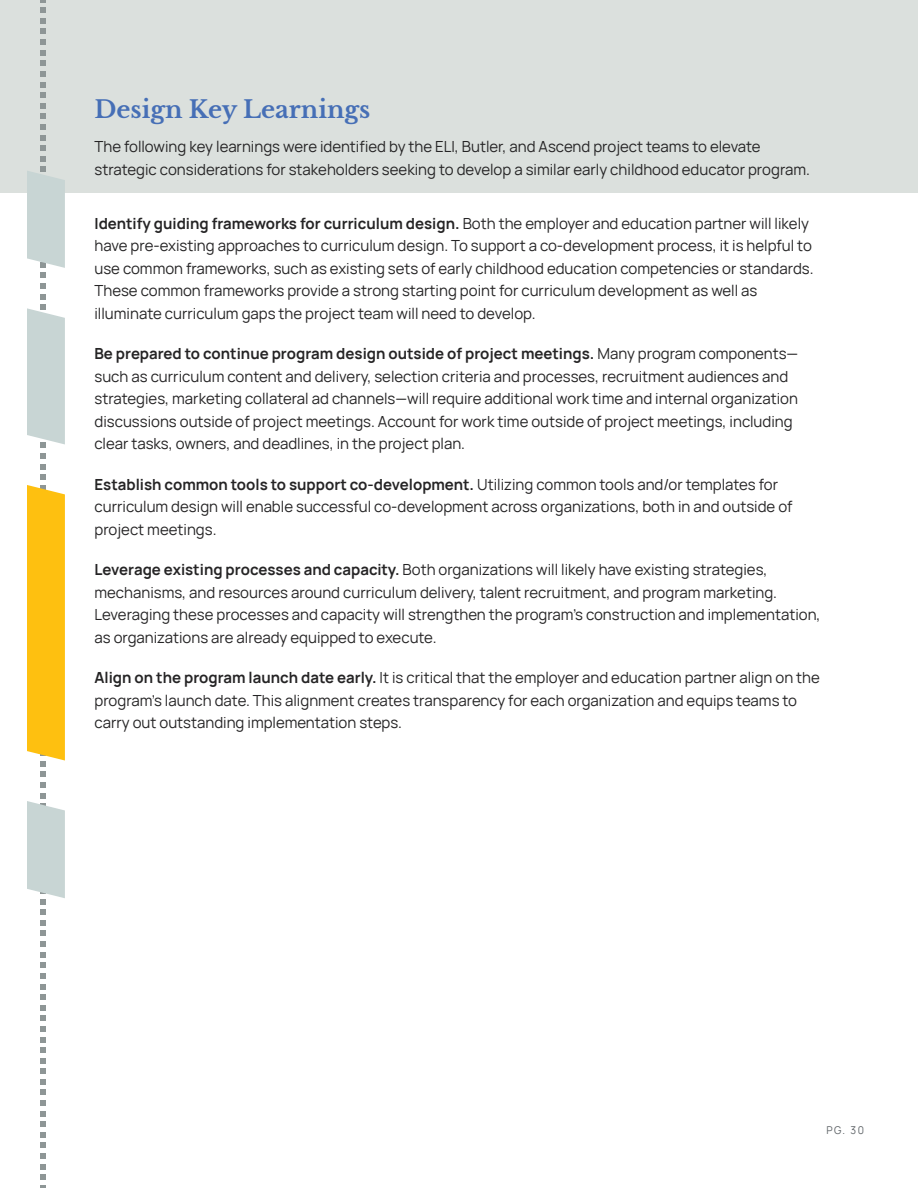
<style>
.page{position:relative;width:918px;height:1188px;background:#fff}
.page>*{position:absolute;margin:0;border:0;box-sizing:border-box;transform-origin:0 0}
.t1{font:700 24px "Libre Baskerville";color:#466fb6}
.t2{font:15px/22.5px "Manrope";color:#252425}
.t3{font:10.5px "Manrope";color:#5e6367}
.s1{font-weight:700}
</style>
<div class="page">
<div style="left:0;top:0;width:918px;height:192px;background:#dbe0dd"></div>
<svg style="left:41px;top:772px;width:5px;height:15px"></svg>
<svg style="left:41px;top:910px;width:5px;height:15px"></svg>
<svg style="left:41px;top:931px;width:5px;height:26px"></svg>
<svg style="left:41px;top:963px;width:5px;height:26px"></svg>
<svg style="left:41px;top:995px;width:5px;height:15px"></svg>
<svg style="left:41px;top:1016px;width:5px;height:26px"></svg>
<svg style="left:41px;top:1048px;width:5px;height:15px"></svg>
<svg style="left:41px;top:284px;width:5px;height:15px"></svg>
<svg style="left:41px;top:8px;width:5px;height:15px"></svg>
<svg style="left:41px;top:29px;width:5px;height:5px"></svg>
<svg style="left:41px;top:40px;width:5px;height:15px"></svg>
<svg style="left:41px;top:61px;width:5px;height:26px"></svg>
<svg style="left:41px;top:93px;width:5px;height:15px"></svg>
<svg style="left:41px;top:114px;width:5px;height:26px"></svg>
<svg style="left:41px;top:146px;width:5px;height:15px"></svg>
<svg style="left:41px;top:464px;width:5px;height:5px"></svg>
<svg style="left:41px;top:1090px;width:5px;height:26px"></svg>
<svg style="left:41px;top:1122px;width:5px;height:15px"></svg>
<svg style="left:41px;top:1143px;width:5px;height:5px"></svg>
<svg style="left:41px;top:1154px;width:5px;height:15px"></svg>
<svg style="left:41px;top:1175px;width:5px;height:13px"></svg>
<svg style="left:41px;top:1069px;width:5px;height:15px"></svg>
<svg style="left:27px;top:167px;width:38px;height:111px"></svg>
<svg style="left:27px;top:793px;width:38px;height:111px"></svg>
<svg style="left:27px;top:475px;width:38px;height:291px;background:#fdc423"></svg>
<svg style="left:27px;top:305px;width:38px;height:153px"></svg>
<h1 class="t1" style="left:94px;top:94px;width:277px">Design Key Learnings</h1>
<p class="t2" style="left:94px;top:135px;width:717px">The following key learnings were identified by the ELI, Butler, and Ascend project teams to elevate strategic considerations for stakeholders seeking to develop a similar early childhood educator program.</p>
<p class="t2" style="left:94px;top:211px;width:721px"><span class="s1">Identify guiding frameworks for curriculum design.</span> Both the employer and education partner will likely have pre-existing approaches to curriculum design. To support a co-development process, it is helpful to use common frameworks, such as existing sets of early childhood education competencies or standards.<br>These common frameworks provide a strong starting point for curriculum development as well as illuminate curriculum gaps the project team will need to develop.</p>
<p class="t2" style="left:94px;top:342px;width:705px"><span class="s1">Be prepared to continue program design outside of project meetings.</span> Many program components— such as curriculum content and delivery, selection criteria and processes, recruitment audiences and strategies, marketing collateral ad channels—will require additional work time and internal organization discussions outside of project meetings. Account for work time outside of project meetings, including clear tasks, owners, and deadlines, in the project plan.</p>
<p class="t2" style="left:94px;top:472px;width:700px"><span class="s1">Establish common tools to support co-development.</span> Utilizing common tools and/or templates for curriculum design will enable successful co-development across organizations, both in and outside of project meetings.</p>
<p class="t2" style="left:94px;top:558px;width:728px"><span class="s1">Leverage existing processes and capacity.</span> Both organizations will likely have existing strategies, mechanisms, and resources around curriculum delivery, talent recruitment, and program marketing.<br>Leveraging these processes and capacity will strengthen the program’s construction and implementation, as organizations are already equipped to execute.</p>
<p class="t2" style="left:94px;top:666px;width:727px"><span class="s1">Align on the program launch date early.</span> It is critical that the employer and education partner align on the program’s launch date. This alignment creates transparency for each organization and equips teams to carry out outstanding implementation steps.</p>
<p class="t3" style="left:826px;top:1122px;width:39px">PG. 30</p>
</div>
